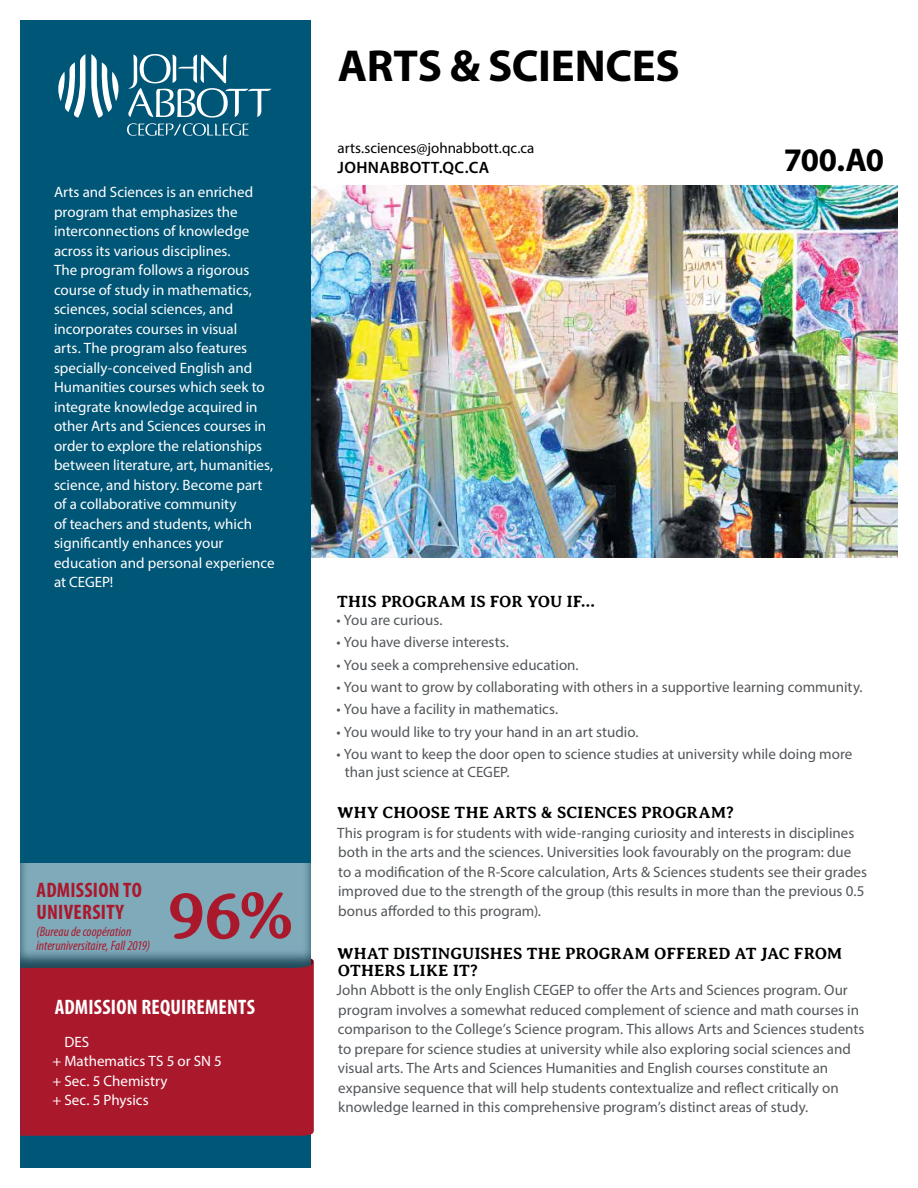
<style>
.page{position:relative;width:918px;height:1188px;background:#fff}
.page>*{position:absolute;margin:0;border:0;box-sizing:border-box;transform-origin:0 0}
.t1{font:700 69px "Averia Serif Libre";color:#aa182c}
.t2{font:700 45px "Myriad Pro";letter-spacing:-.005em;color:#000}
.t3{font:700 33px "Myriad Pro";color:#000}
.t4{font:700 condensed 21px "Myriad Pro";letter-spacing:.01em;color:#fff}
.t5{font:700 condensed 21px/22.5px "Myriad Pro";letter-spacing:.01em;color:#aa182c}
.t6{font:700 16.5px/16.5px "Averia Serif Libre";letter-spacing:.005em;color:#000}
.t7{font:600 16.5px "Myriad Pro";letter-spacing:.02em;color:#000}
.t8{font:15px/19.5px "Myriad Pro";color:#53575a}
.t9{font:15px/19.5px "Myriad Pro";color:#fff}
.t10{font:15px "Myriad Pro";color:#000}
.t11{font:italic condensed 13.5px/13.5px "Myriad Pro";letter-spacing:.005em;color:#aa182c}
</style>
<div class="page">
<img style="left:310px;top:186px;width:588px;height:371px">
<div style="left:20px;top:20px;width:290px;height:1148px;background:#005677"></div>
<div style="left:19px;top:862px;width:293px;height:107px;background:#000;opacity:.75"></div>
<div style="left:20px;top:962px;width:294px;height:174px;background:#aa182c"></div>
<svg style="left:58px;top:54px;width:27px;height:64px"></svg>
<svg style="left:91px;top:54px;width:180px;height:82px"></svg>
<p class="t9" style="left:54px;top:182px;width:222px">Arts and Sciences is an enriched program that emphasizes the interconnections of knowledge across its various disciplines.<br>The program follows a rigorous course of study in mathematics, sciences, social sciences, and incorporates courses in visual<br>arts. The program also features specially-conceived English and<br>Humanities courses which seek to integrate knowledge acquired in other Arts and Sciences courses in order to explore the relationships between literature, art, humanities, science, and history. Become part of a collaborative community<br>of teachers and students, which significantly enhances your education and personal experience at CEGEP!</p>
<h3 class="t5" style="left:37px;top:878px;width:107px">ADMISSION TO<br>UNIVERSITY</h3>
<p class="t11" style="left:36px;top:925px;width:115px">(Bureau de coopération interuniversitaire, Fall 2019)</p>
<h1 class="t1" style="left:168px;top:877px;width:128px">96%</h1>
<h3 class="t4" style="left:55px;top:994px;width:202px">ADMISSION REQUIREMENTS</h3>
<p class="t9" style="left:53px;top:1032px;width:171px;text-indent:12px">DES<br>+ Mathematics TS 5 or SN 5 + Sec. 5 Chemistry<br>+ Sec. 5 Physics</p>
<h2 class="t2" style="left:338px;top:36px;width:343px">ARTS &amp; SCIENCES</h2>
<p class="t10" style="left:338px;top:138px;width:198px">arts.sciences@johnabbott.qc.ca</p>
<p class="t7" style="left:338px;top:157px;width:153px">JOHNABBOTT.QC.CA</p>
<h3 class="t3" style="left:784px;top:139px;width:102px">700.A0</h3>
<p class="t6" style="left:337px;top:593px;width:259px">THIS PROGRAM IS FOR YOU IF…</p>
<p class="t8" style="left:336px;top:610px;width:108px">• You are curious.</p>
<p class="t8" style="left:336px;top:632px;width:174px">• You have diverse interests.</p>
<p class="t8" style="left:336px;top:655px;width:244px">• You seek a comprehensive education.</p>
<p class="t8" style="left:336px;top:677px;width:528px">• You want to grow by collaborating with others in a supportive learning community.</p>
<p class="t8" style="left:336px;top:699px;width:223px">• You have a facility in mathematics.</p>
<p class="t8" style="left:336px;top:722px;width:304px">• You would like to try your hand in an art studio.</p>
<p class="t8" style="left:345px;top:745px;width:509px;line-height:18px;text-indent:-9px">• You want to keep the door open to science studies at university while doing more than just science at CEGEP.</p>
<p class="t6" style="left:337px;top:804px;width:398px">WHY CHOOSE THE ARTS &amp; SCIENCES PROGRAM?</p>
<p class="t8" style="left:337px;top:823px;width:531px">This program is for students with wide-ranging curiosity and interests in disciplines both in the arts and the sciences. Universities look favourably on the program: due to a modification of the R-Score calculation, Arts &amp; Sciences students see their grades improved due to the strength of the group (this results in more than the previous 0.5 bonus afforded to this program).</p>
<p class="t6" style="left:337px;top:945px;width:507px">WHAT DISTINGUISHES THE PROGRAM OFFERED AT JAC FROM<br>OTHERS LIKE IT?</p>
<p class="t8" style="left:337px;top:980px;width:529px">John Abbott is the only English CEGEP to offer the Arts and Sciences program. Our program involves a somewhat reduced complement of science and math courses in comparison to the College’s Science program. This allows Arts and Sciences students to prepare for science studies at university while also exploring social sciences and visual arts. The Arts and Sciences Humanities and English courses constitute an expansive sequence that will help students contextualize and reflect critically on knowledge learned in this comprehensive program’s distinct areas of study.</p>
</div>
